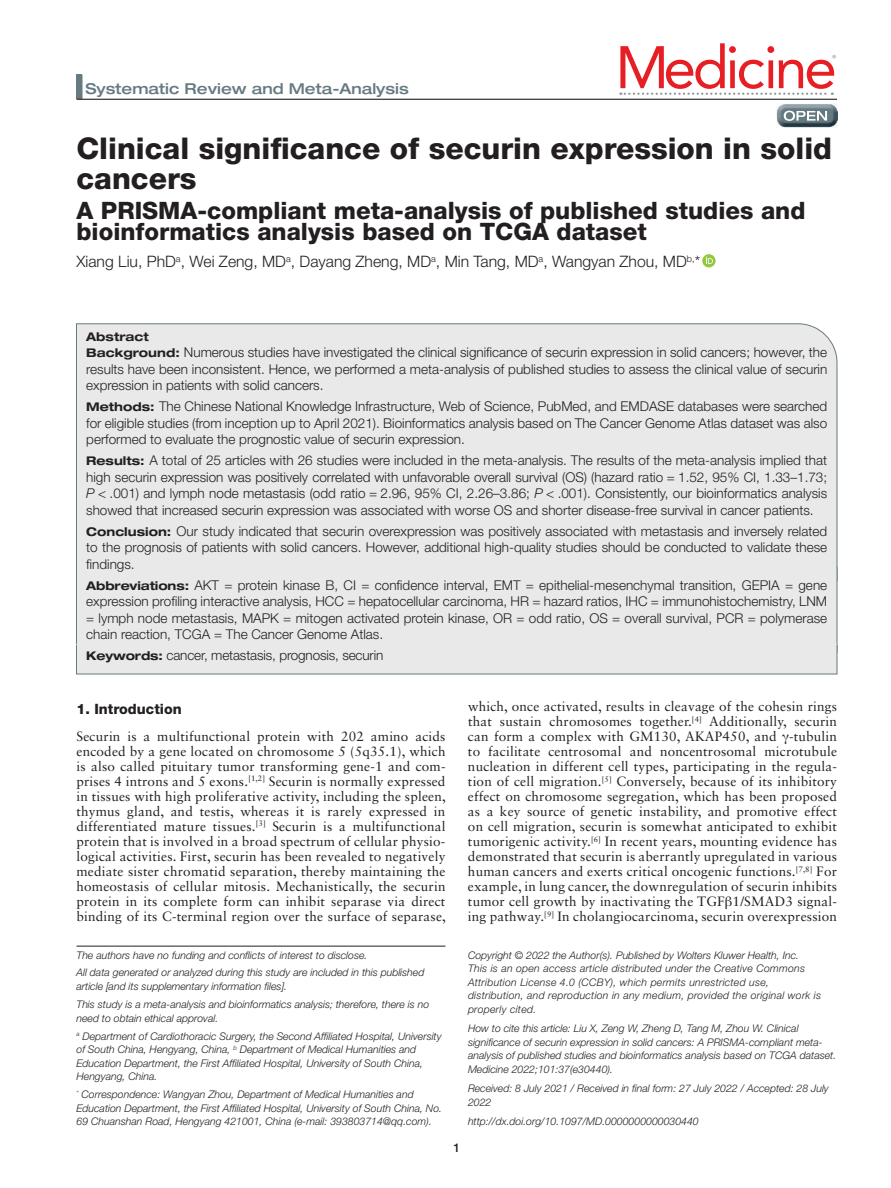
<style>
.page{position:relative;width:891px;height:1188px;background:#fff}
.page>*{position:absolute;margin:0;border:0;box-sizing:border-box;transform-origin:0 0}
.t1{font:59.4px "Avenir";letter-spacing:-.06em;color:#e71e24}
.t2{font:800 30px/30px "Helvetica Neue LT Std";color:#231f20}
.t3{font:800 24px/21px "Helvetica Neue LT Std";color:#231f20}
.t4{font:300 15.75px "Helvetica Neue LT Std";color:#231f20}
.t5{font:500 expanded 15px "Helvetica Neue LT Std";color:#667981}
.t6{font:800 14.25px "Helvetica Neue LT Std";color:#231f20}
.t7{font:300 13.5px/16.5px "Helvetica Neue LT Std";color:#231f20;text-align:justify}
.t8{font:13.5px/15px "Sabon LT Std";letter-spacing:.015em;color:#231f20;text-align:justify}
.t9{font:700 expanded 12px "Helvetica Neue LT Std";color:#231f20}
.t10{font:500 12px "Helvetica Neue LT Std";color:#231f20}
.t11{font:italic 300 10.5px/13.5px "Helvetica Neue LT Std";color:#231f20}
.t12{font:italic 300 10.5px/13.5px "Helvetica Neue LT Std";letter-spacing:.025em;color:#231f20}
.t13{font:500 10.35px "Akzidenz Grotesk BE";color:#909295}
.s1{font-weight:700;font-stretch:expanded;font-size:12px}
.s2{font-style:italic}
.s3{font-family:"Gandhari Unicode"}
</style>
<div class="page">
<div style="left:76px;top:74px;width:6px;height:25px;background:#677981"></div>
<hr style="left:76px;top:99px;width:761px;height:1px;background:#231f20">
<img style="left:776px;top:104px;width:61px;height:24px">
<svg style="left:784px;top:111px;width:43px;height:10px"></svg>
<svg style="left:620px;top:93px;width:213px;height:2px"></svg>
<div style="left:76px;top:323px;width:762px;height:260px;background:#e9e9e9"></div>
<div style="left:76px;top:567px;width:761px;height:87px;background:#e9e9e9"></div>
<div style="left:76px;top:645px;width:761px;height:29px;background:#e9e9e9"></div>
<svg style="left:702px;top:254px;width:14px;height:13px"></svg>
<svg style="left:706px;top:257px;width:7px;height:7px"></svg>
<hr style="left:76px;top:946px;width:370px;height:1px;background:#231f20">
<p class="t5" style="left:86px;top:80px;width:325px">Systematic Review and Meta-Analysis</p>
<h1 class="t1" style="left:615px;top:33px;width:223px">Medicine</h1>
<p class="t13" style="left:832px;top:52px;width:6px">®</p>
<h2 class="t2" style="left:76px;top:134px;width:757px">Clinical significance of securin expression in solid cancers</h2>
<h3 class="t3" style="left:76px;top:200px;width:731px">A PRISMA-compliant meta-analysis of published studies and bioinformatics analysis based on TCGA dataset</h3>
<p class="t4" style="left:76px;top:252px;width:625px">Xiang Liu, PhD<sup>a</sup>, Wei Zeng, MD<sup>a</sup>, Dayang Zheng, MD<sup>a</sup>, Min Tang, MD<sup>a</sup>, Wangyan Zhou, MD<sup>b,</sup>*</p>
<p class="t9" style="left:86px;top:329px;width:64px">Abstract</p>
<p class="t7" style="left:86px;top:344px;width:743px"><span class="s1">Background:</span> Numerous studies have investigated the clinical significance of securin expression in solid cancers; however, the results have been inconsistent. Hence, we performed a meta-analysis of published studies to assess the clinical value of securin expression in patients with solid cancers.</p>
<p class="t7" style="left:86px;top:398px;width:743px"><span class="s1">Methods:</span> The Chinese National Knowledge Infrastructure, Web of Science, PubMed, and EMDASE databases were searched for eligible studies (from inception up to April 2021). Bioinformatics analysis based on The Cancer Genome Atlas dataset was also performed to evaluate the prognostic value of securin expression.</p>
<p class="t7" style="left:86px;top:452px;width:742px"><span class="s1">Results:</span> A total of 25 articles with 26 studies were included in the meta-analysis. The results of the meta-analysis implied that high securin expression was positively correlated with unfavorable overall survival (OS) (hazard ratio = 1.52, 95% CI, 1.33–1.73; <span class="s2">P</span> &lt; .001) and lymph node metastasis (odd ratio = 2.96, 95% CI, 2.26–3.86; <span class="s2">P</span> &lt; .001). Consistently, our bioinformatics analysis showed that increased securin expression was associated with worse OS and shorter disease-free survival in cancer patients.</p>
<p class="t7" style="left:86px;top:523px;width:743px"><span class="s1">Conclusion:</span> Our study indicated that securin overexpression was positively associated with metastasis and inversely related to the prognosis of patients with solid cancers. However, additional high-quality studies should be conducted to validate these findings.</p>
<p class="t7" style="left:86px;top:577px;width:743px"><span class="s1">Abbreviations:</span> AKT = protein kinase B, CI = confidence interval, EMT = epithelial-mesenchymal transition, GEPIA = gene expression profiling interactive analysis, HCC = hepatocellular carcinoma, HR = hazard ratios, IHC = immunohistochemistry, LNM = lymph node metastasis, MAPK = mitogen activated protein kinase, OR = odd ratio, OS = overall survival, PCR = polymerase chain reaction, TCGA = The Cancer Genome Atlas.</p>
<p class="t7" style="left:86px;top:647px;width:299px"><span class="s1">Keywords:</span> cancer, metastasis, prognosis, securin</p>
<p class="t6" style="left:76px;top:701px;width:107px">1. Introduction</p>
<p class="t8" style="left:76px;top:728px;width:371px">Securin is a multifunctional protein with 202 amino acids encoded by a gene located on chromosome 5 (5q35.1), which is also called pituitary tumor transforming gene-1 and com&shy;prises 4 introns and 5 exons.<sup>[1,2]</sup> Securin is normally expressed in tissues with high proliferative activity, including the spleen, thymus gland, and testis, whereas it is rarely expressed in differentiated mature tissues.<sup>[3]</sup> Securin is a multifunctional protein that is involved in a broad spectrum of cellular physio&shy;logical activities. First, securin has been revealed to negatively mediate sister chromatid separation, thereby maintaining the homeostasis of cellular mitosis. Mechanistically, the securin protein in its complete form can inhibit separase via direct binding of its C-terminal region over the surface of separase,</p>
<p class="t8" style="left:468px;top:699px;width:371px">which, once activated, results in cleavage of the cohesin rings that sustain chromosomes together.<sup>[4]</sup> Additionally, securin can form a complex with GM130, AKAP450, and <span class="s3">γ</span>-tubulin to facilitate centrosomal and noncentrosomal microtubule nucleation in different cell types, participating in the regula&shy;tion of cell migration.<sup>[5]</sup> Conversely, because of its inhibitory effect on chromosome segregation, which has been proposed as a key source of genetic instability, and promotive effect on cell migration, securin is somewhat anticipated to exhibit tumorigenic activity.<sup>[6]</sup> In recent years, mounting evidence has demonstrated that securin is aberrantly upregulated in various human cancers and exerts critical oncogenic functions.<sup>[7,8]</sup> For example, in lung cancer, the downregulation of securin inhibits tumor cell growth by inactivating the TGF<span class="s3">β</span>1/SMAD3 signal&shy;ing pathway.<sup>[9]</sup> In cholangiocarcinoma, securin overexpression</p>
<p class="t11" style="left:76px;top:946px;width:349px;line-height:18px">The authors have no funding and conflicts of interest to disclose.<br>All data generated or analyzed during this study are included in this published</p>
<p class="t11" style="left:76px;top:977px;width:354px;line-height:18px">article [and its supplementary information files].<br>This study is a meta-analysis and bioinformatics analysis; therefore, there is no</p>
<p class="t11" style="left:76px;top:1009px;width:367px;line-height:18px">need to obtain ethical approval.<br><sup>a</sup> Department of Cardiothoracic Surgery, the Second Affiliated Hospital, University</p>
<p class="t11" style="left:76px;top:1042px;width:348px">of South China, Hengyang, China, <sup>b</sup> Department of Medical Humanities and<br>Education Department, the First Affiliated Hospital, University of South China,<br>Hengyang, China.</p>
<p class="t11" style="left:76px;top:1087px;width:367px"><sup>*</sup> Correspondence: Wangyan Zhou, Department of Medical Humanities and<br>Education Department, the First Affiliated Hospital, University of South China, No.<br>69 Chuanshan Road, Hengyang 421001, China (e-mail: 393803714@qq.com).</p>
<p class="t10" style="left:453px;top:1140px;width:8px">1</p>
<p class="t12" style="left:468px;top:948px;width:355px">Copyright © 2022 the Author(s). Published by Wolters Kluwer Health, Inc.<br>This is an open access article distributed under the Creative Commons Attribution License 4.0 (CCBY), which permits unrestricted use, distribution, and reproduction in any medium, provided the original work is properly cited.</p>
<p class="t11" style="left:468px;top:1021px;width:370px">How to cite this article: Liu X, Zeng W, Zheng D, Tang M, Zhou W. Clinical significance of securin expression in solid cancers: A PRISMA-compliant meta&shy;analysis of published studies and bioinformatics analysis based on TCGA dataset.<br>Medicine 2022;101:37(e30440).</p>
<p class="t11" style="left:468px;top:1081px;width:362px">Received: 8 July 2021 / Received in final form: 27 July 2022 / Accepted: 28 July<br>2022</p>
<p class="t11" style="left:468px;top:1114px;width:232px">http://dx.doi.org/10.1097/MD.0000000000030440</p>
</div>
